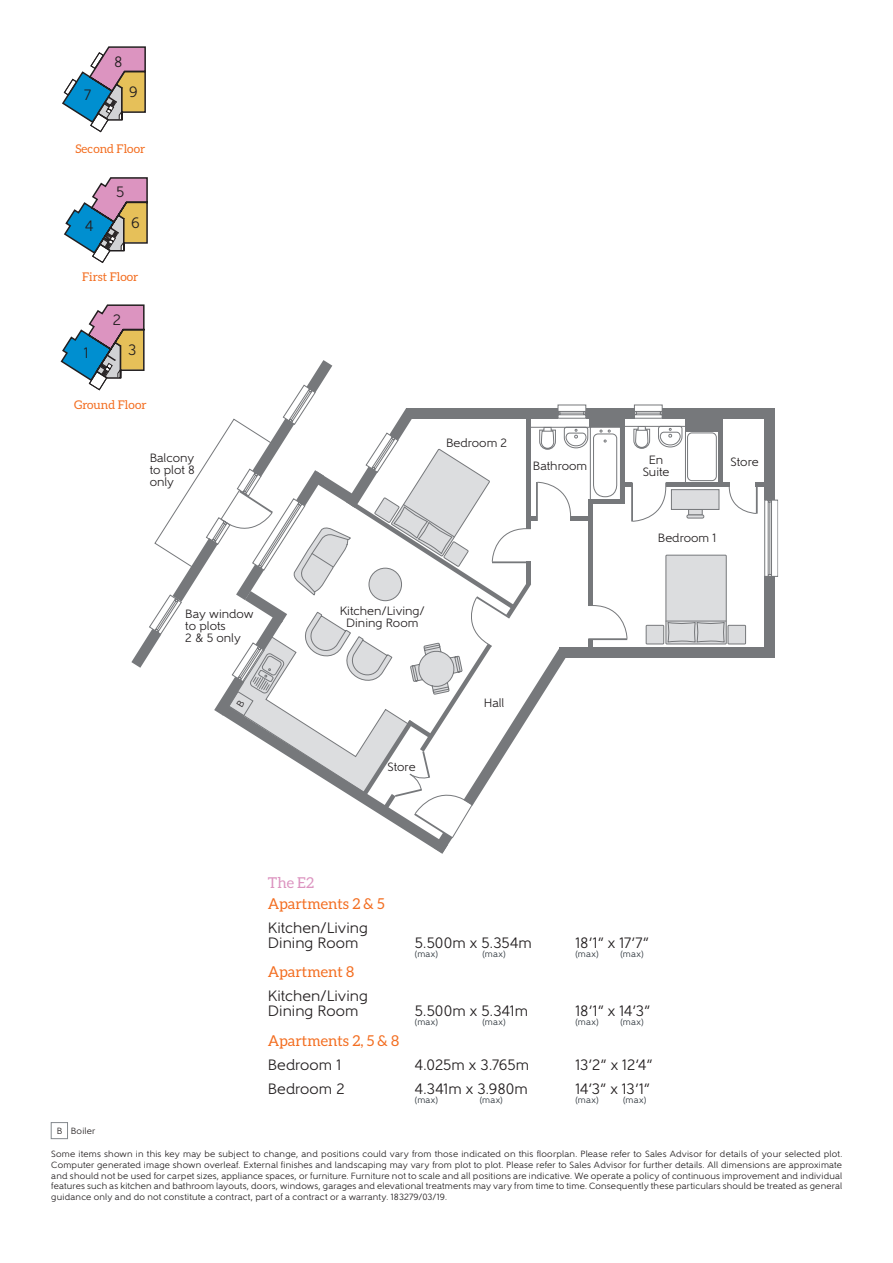
<style>
.page{position:relative;width:893px;height:1263px;background:#fff}
.page>*{position:absolute;margin:0;border:0;box-sizing:border-box;transform-origin:0 0}
.t1{font:18px/18px "Gentleman 500";color:#231f20}
.t2{font:15px/15px "Gentleman 500";color:#231f20}
.t3{font:15px "Aleo";color:#f36e21}
.t4{font:15px "Aleo";color:#dc94c0}
.t5{font:12px/12px "Gentleman 500";color:#231f20;text-align:justify}
.t6{font:12px "Aleo";color:#f36e21}
.t7{font:9px/10.8px "Gentleman 500";letter-spacing:.02em;color:#231f20;text-align:justify}
.t8{font:9px "Gentleman 500";letter-spacing:.035em;color:#2a3239}
</style>
<div class="page">
<svg style="left:62px;top:46px;width:84px;height:87px"></svg>
<div style="left:51px;top:1122px;width:17px;height:17px;border:1px solid #858a8e"></div>
<div style="left:764px;top:576px;width:11px;height:82px;background:#76787b"></div>
<div style="left:764px;top:409px;width:11px;height:91px;background:#76787b"></div>
<div style="left:560px;top:648px;width:215px;height:10px;background:#76787b"></div>
<svg style="left:764px;top:500px;width:14px;height:77px"></svg>
<div style="left:662px;top:408px;width:113px;height:10px;background:#76787b"></div>
<div style="left:756px;top:482px;width:12px;height:5px;background:#76787b"></div>
<svg style="left:61px;top:177px;width:696px;height:677px"></svg>
<h2 class="t2" style="left:84px;top:87px;width:8px">7</h2>
<h2 class="t2" style="left:114px;top:54px;width:10px">8</h2>
<h2 class="t2" style="left:129px;top:84px;width:10px">9</h2>
<h3 class="t6" style="left:75px;top:141px;width:71px">Second Floor</h3>
<h2 class="t2" style="left:116px;top:185px;width:10px">5</h2>
<h2 class="t2" style="left:85px;top:218px;width:10px">4</h2>
<h2 class="t2" style="left:131px;top:215px;width:10px">6</h2>
<h3 class="t6" style="left:82px;top:270px;width:58px">First Floor</h3>
<h2 class="t2" style="left:113px;top:312px;width:10px">2</h2>
<h2 class="t2" style="left:84px;top:345px;width:6px">1</h2>
<h2 class="t2" style="left:128px;top:342px;width:10px">3</h2>
<h3 class="t6" style="left:74px;top:397px;width:74px">Ground Floor</h3>
<h3 class="t5" style="left:150px;top:452px;width:47px">Balcony to plot 8 only</h3>
<h3 class="t5" style="left:185px;top:608px;width:70px;text-align:left">Bay window to plots<br>2 &amp; 5 only</h3>
<h3 class="t5" style="left:446px;top:437px;width:63px">Bedroom 2</h3>
<h3 class="t5" style="left:533px;top:460px;width:56px">Bathroom</h3>
<h3 class="t5" style="left:340px;top:604px;width:87px;text-align:center">Kitchen/Living/<br>Dining Room</h3>
<h3 class="t5" style="left:387px;top:761px;width:30px">Store</h3>
<h3 class="t5" style="left:484px;top:697px;width:22px">Hall</h3>
<h3 class="t5" style="left:649px;top:454px;width:16px">En</h3>
<h3 class="t5" style="left:730px;top:456px;width:30px">Store</h3>
<h3 class="t5" style="left:643px;top:466px;width:28px">Suite</h3>
<h3 class="t5" style="left:658px;top:532px;width:60px">Bedroom 1</h3>
<h2 class="t4" style="left:268px;top:874px;width:48px">The E2</h2>
<h2 class="t3" style="left:268px;top:895px;width:118px">Apartments 2 &amp; 5</h2>
<h2 class="t2" style="left:268px;top:920px;width:101px">Kitchen/Living<br>Dining Room</h2>
<h1 class="t1" style="left:229px;top:916px;width:118px">Apartment Q2<br>Ground Floor</h1>
<h2 class="t3" style="left:268px;top:963px;width:88px">Apartment 8</h2>
<h2 class="t2" style="left:268px;top:988px;width:101px">Kitchen/Living<br>Dining Room</h2>
<h2 class="t2" style="left:415px;top:935px;width:119px">5.500m x 5.354m</h2>
<h2 class="t2" style="left:575px;top:935px;width:75px">18’1” x 17’7”</h2>
<p class="t8" style="left:415px;top:948px;width:25px">(max)</p>
<p class="t8" style="left:482px;top:948px;width:25px">(max)</p>
<p class="t8" style="left:575px;top:948px;width:25px">(max)</p>
<p class="t8" style="left:620px;top:948px;width:25px">(max)</p>
<h2 class="t2" style="left:415px;top:1003px;width:115px">5.500m x 5.341m</h2>
<h2 class="t2" style="left:575px;top:1003px;width:76px">18’1” x 14’3”</h2>
<p class="t8" style="left:415px;top:1017px;width:25px">(max)</p>
<p class="t8" style="left:482px;top:1017px;width:25px">(max)</p>
<p class="t8" style="left:575px;top:1017px;width:25px">(max)</p>
<p class="t8" style="left:620px;top:1017px;width:25px">(max)</p>
<p class="t7" style="left:57px;top:1125px;width:40px">B Boiler</p>
<h2 class="t3" style="left:268px;top:1032px;width:133px">Apartments 2, 5 &amp; 8</h2>
<h2 class="t2" style="left:268px;top:1057px;width:75px">Bedroom 1</h2>
<h2 class="t2" style="left:415px;top:1057px;width:116px">4.025m x 3.765m</h2>
<h2 class="t2" style="left:575px;top:1057px;width:79px">13’2” x 12’4”</h2>
<h2 class="t2" style="left:268px;top:1081px;width:78px">Bedroom 2</h2>
<h2 class="t2" style="left:415px;top:1081px;width:114px">4.341m x 3.980m</h2>
<h2 class="t2" style="left:575px;top:1081px;width:76px">14’3” x 13’1”</h2>
<p class="t8" style="left:415px;top:1094px;width:25px">(max)</p>
<p class="t8" style="left:480px;top:1094px;width:25px">(max)</p>
<p class="t8" style="left:575px;top:1094px;width:25px">(max)</p>
<p class="t8" style="left:623px;top:1094px;width:25px">(max)</p>
<p class="t7" style="left:51px;top:1148px;width:792px">Some items shown in this key may be subject to change, and positions could vary from those indicated on this floorplan. Please refer to Sales Advisor for details of your selected plot.<br>Computer generated image shown overleaf. External finishes and landscaping may vary from plot to plot. Please refer to Sales Advisor for further details. All dimensions are approximate and should not be used for carpet sizes, appliance spaces, or furniture. Furniture not to scale and all positions are indicative. We operate a policy of continuous improvement and individual features such as kitchen and bathroom layouts, doors, windows, garages and elevational treatments may vary from time to time. Consequently these particulars should be treated as general guidance only and do not constitute a contract, part of a contract or a warranty. 183279/03/19.</p>
</div>
